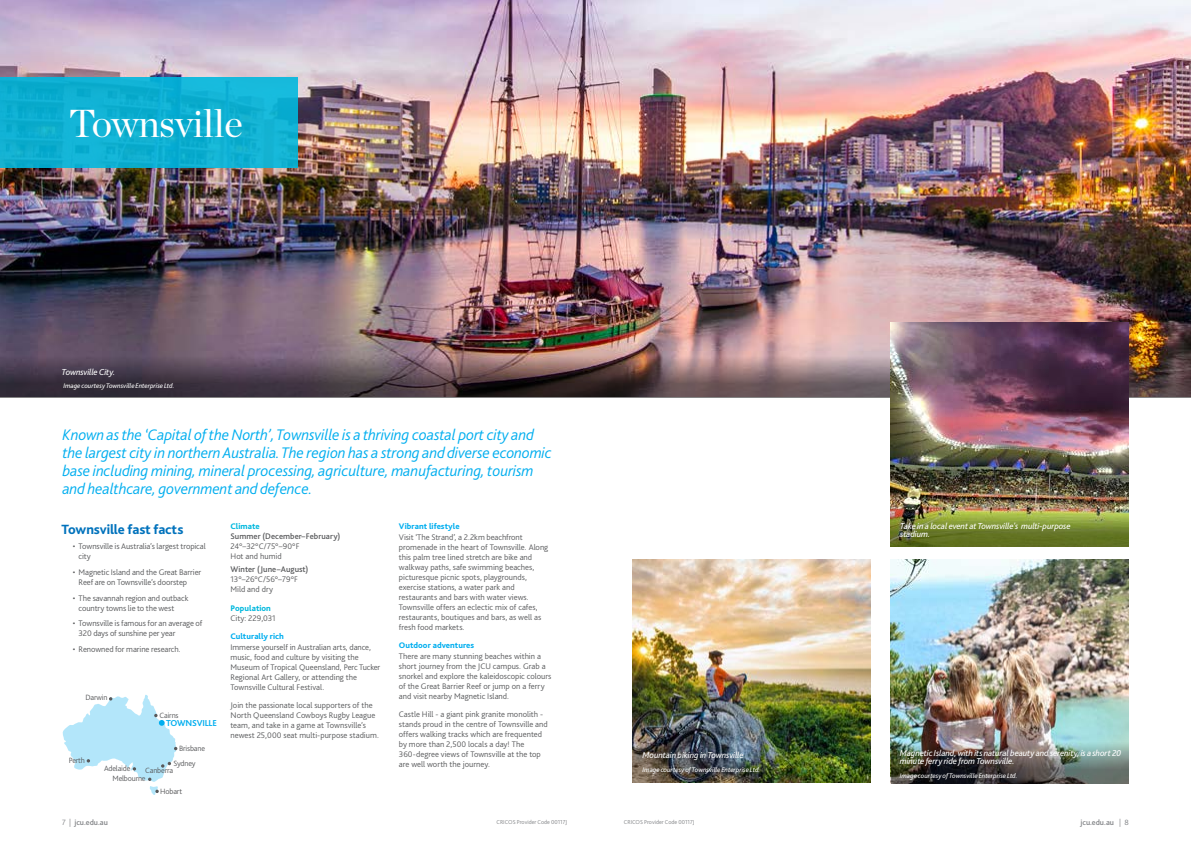
<style>
.page{position:relative;width:1191px;height:842px;background:#fff}
.page>*{position:absolute;margin:0;border:0;box-sizing:border-box;transform-origin:0 0}
.t1{font:39px "Chronicle Display";letter-spacing:-.01em;color:#fff}
.t2{font:italic 300 16px/18px "Bliss 2";letter-spacing:-.01em;color:#00aeef}
.t3{font:800 14px "Bliss 2";letter-spacing:-.01em;color:#0072bc}
.t4{font:italic 9px/8px "Bliss 2";letter-spacing:-.015em;color:#fff}
.t5{font:700 9px "Bliss 2";letter-spacing:-.02em;color:#00aeef}
.t6{font:300 8.5px/10px "Bliss 2";letter-spacing:-.005em;color:#58595b}
.t7{font:800 8.5px "Bliss 2";letter-spacing:.005em;color:#00aeef}
.t8{font:500 8.5px "Bliss 2";letter-spacing:.005em;color:#58595b}
.t9{font:800 8.5px "Bliss 2";letter-spacing:.005em;color:#00b8de}
.t10{font:300 8px "Bliss 2";letter-spacing:-.02em;color:#58595b}
.t11{font:500 8px "Bliss 2";letter-spacing:-.005em;color:#808285}
.t12{font:italic 7px "Bliss 2";letter-spacing:-.005em;color:#fff}
.t13{font:300 6px "Bliss 2";letter-spacing:-.005em;color:#808285}
.s1{font-weight:300}
</style>
<div class="page">
<img style="left:0;top:0;width:1191px;height:351px">
<div style="left:0;top:77px;width:298px;height:91px;background:#10b1d2"></div>
<svg style="left:62px;top:695px;width:115px;height:100px"></svg>
<img style="left:0;top:351px;width:1191px;height:46px">
<img style="left:890px;top:322px;width:238px;height:178px">
<img style="left:890px;top:500px;width:238px;height:46px">
<img style="left:890px;top:560px;width:238px;height:223px">
<img style="left:891px;top:737px;width:237px;height:46px">
<img style="left:632px;top:560px;width:238px;height:222px">
<h1 class="t1" style="left:69px;top:93px;width:175px">Townsville</h1>
<p class="t4" style="left:62px;top:368px;width:55px">Townsville City.</p>
<p class="t12" style="left:63px;top:382px;width:112px">Image courtesy Townsville Enterprise Ltd.</p>
<p class="t2" style="left:62px;top:426px;width:491px">Known as the ‘Capital of the North’, Townsville is a thriving coastal port city and the largest city in northern Australia. The region has a strong and diverse economic base including mining, mineral processing, agriculture, manufacturing, tourism and healthcare, government and defence.</p>
<p class="t7" style="left:399px;top:521px;width:62px">Vibrant lifestyle</p>
<p class="t6" style="left:399px;top:532px;width:151px">Visit ‘The Strand’, a 2.2km beachfront promenade in the heart of Townsville. Along this palm tree lined stretch are bike and walkway paths, safe swimming beaches, picturesque picnic spots, playgrounds, exercise stations, a water park and restaurants and bars with water views.<br>Townsville offers an eclectic mix of cafes, restaurants, boutiques and bars, as well as fresh food markets.</p>
<p class="t7" style="left:399px;top:640px;width:77px">Outdoor adventures</p>
<p class="t6" style="left:399px;top:651px;width:154px">There are many stunning beaches within a short journey from the JCU campus. Grab a snorkel and explore the kaleidoscopic colours of the Great Barrier Reef or jump on a ferry and visit nearby Magnetic Island.</p>
<p class="t6" style="left:399px;top:709px;width:150px">Castle Hill - a giant pink granite monolith - stands proud in the centre of Townsville and offers walking tracks which are frequented by more than 2,500 locals a day! The 360-degree views of Townsville at the top are well worth the journey.</p>
<p class="t9" style="left:230px;top:521px;width:31px">Climate</p>
<p class="t8" style="left:230px;top:531px;width:111px">Summer (December–February)</p>
<p class="t6" style="left:230px;top:541px;width:71px">24°–32°C/75°–90°F<br>Hot and humid</p>
<p class="t8" style="left:230px;top:564px;width:79px">Winter (June–August)</p>
<p class="t6" style="left:230px;top:574px;width:69px">13°–26°C/56°–79°F<br>Mild and dry</p>
<p class="t9" style="left:230px;top:603px;width:42px">Population</p>
<p class="t6" style="left:230px;top:613px;width:47px">City: 229,031</p>
<p class="t7" style="left:230px;top:631px;width:55px">Culturally rich</p>
<p class="t6" style="left:230px;top:642px;width:151px">Immerse yourself in Australian arts, dance, music, food and culture by visiting the Museum of Tropical Queensland, Perc Tucker Regional Art Gallery, or attending the Townsville Cultural Festival.</p>
<p class="t6" style="left:230px;top:700px;width:150px">Join the passionate local supporters of the North Queensland Cowboys Rugby League team, and take in a game at Townsville’s newest 25,000 seat multi-purpose stadium.</p>
<h3 class="t3" style="left:62px;top:520px;width:123px">Townsville fast facts</h3>
<p class="t6" style="left:79px;top:541px;width:129px;text-indent:-6px">• Townsville is Australia’s largest tropical city</p>
<p class="t6" style="left:79px;top:567px;width:124px;text-indent:-6px">• Magnetic Island and the Great Barrier<br>Reef are on Townsville’s doorstep</p>
<p class="t6" style="left:79px;top:593px;width:111px;text-indent:-6px">• The savannah region and outback country towns lie to the west</p>
<p class="t6" style="left:79px;top:618px;width:125px;text-indent:-6px">• Townsville is famous for an average of<br>320 days of sunshine per year</p>
<p class="t6" style="left:73px;top:644px;width:109px">• Renowned for marine research.</p>
<p class="t10" style="left:86px;top:692px;width:23px">Darwin</p>
<p class="t10" style="left:160px;top:710px;width:21px">Cairns</p>
<p class="t5" style="left:166px;top:717px;width:52px">TOWNSVILLE</p>
<p class="t10" style="left:179px;top:743px;width:27px">Brisbane</p>
<p class="t10" style="left:69px;top:755px;width:18px">Perth</p>
<p class="t10" style="left:173px;top:758px;width:24px">Sydney</p>
<p class="t10" style="left:160px;top:786px;width:23px">Hobart</p>
<p class="t10" style="left:104px;top:763px;width:28px">Adelaide</p>
<p class="t10" style="left:145px;top:766px;width:29px">Canberra</p>
<p class="t10" style="left:112px;top:773px;width:35px">Melbourne</p>
<p class="t4" style="left:642px;top:751px;width:103px">Mountain biking in Townsville</p>
<p class="t12" style="left:642px;top:765px;width:119px">Image courtesy of Townsville Enterprise Ltd.</p>
<p class="t4" style="left:900px;top:522px;width:172px">Take in a local event at Townsville's multi-purpose stadium.</p>
<p class="t4" style="left:899px;top:749px;width:223px">Magnetic Island, with its natural beauty and serenity, is a short 20 minute ferry ride from Townsville.</p>
<p class="t12" style="left:899px;top:771px;width:119px">Image courtesy of Townsville Enterprise Ltd.</p>
<p class="t11" style="left:62px;top:818px;width:47px"><span class="s1">7 |</span> jcu.edu.au</p>
<p class="t13" style="left:496px;top:818px;width:72px">CRICOS Provider Code 00117J</p>
<p class="t13" style="left:624px;top:818px;width:72px">CRICOS Provider Code 00117J</p>
<p class="t11" style="left:1080px;top:818px;width:50px">jcu.edu.au <span class="s1">| 8</span></p>
</div>
